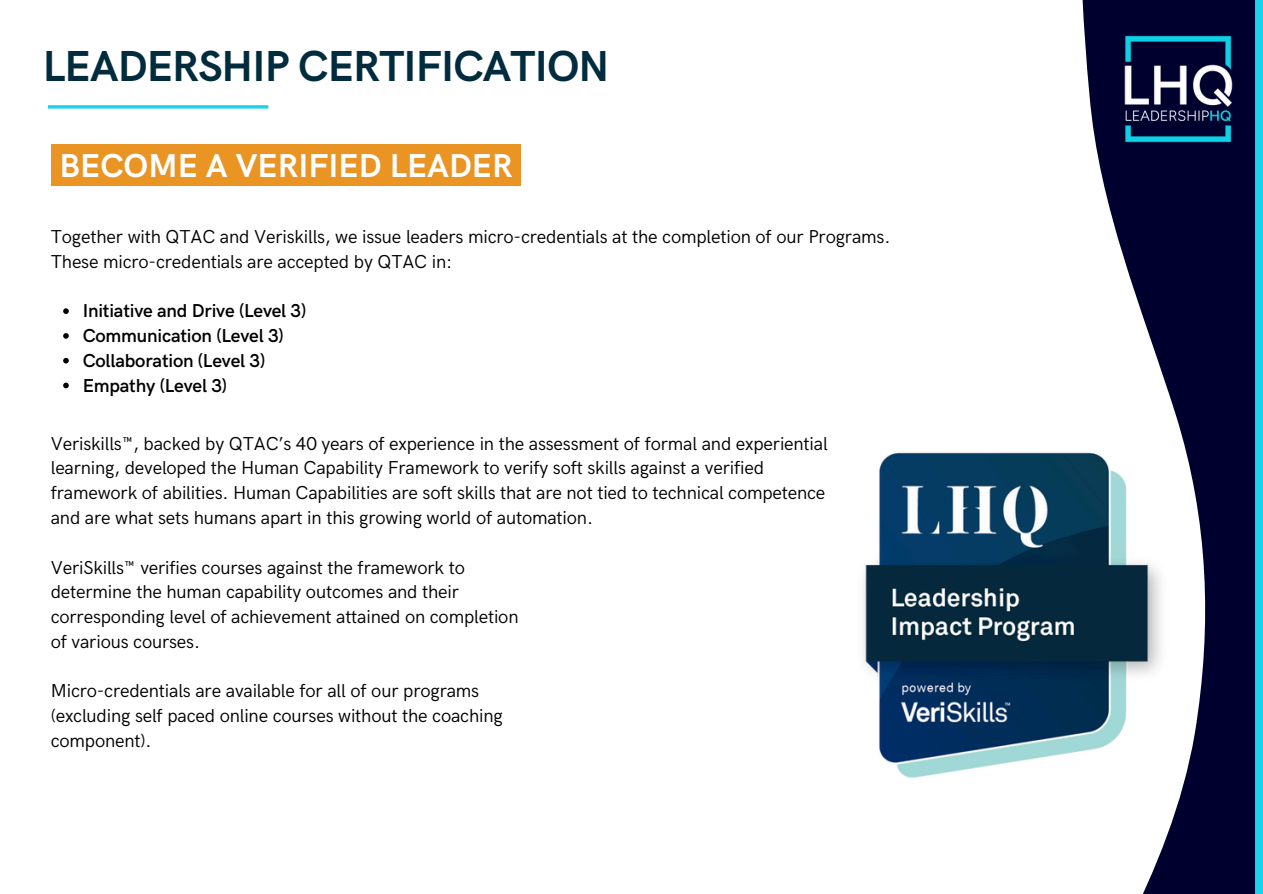
<style>
.page{position:relative;width:1263px;height:894px;background:#fff}
.page>*{position:absolute;margin:0;border:0;box-sizing:border-box;transform-origin:0 0}
.t1{font:700 43.5px "HK Grotesk";letter-spacing:-.02em;color:#012c3d}
.t2{font:700 33.3px "HK Grotesk";color:#fff}
.t3{font:18.75px/24.8px "HK Grotesk";letter-spacing:-.01em;color:#000}
.t4{font:600 18.75px "HK Grotesk";letter-spacing:-.01em;color:#000}
</style>
<div class="page">
<svg style="left:63px;top:308px;width:6px;height:6px"></svg>
<svg style="left:63px;top:333px;width:6px;height:5px"></svg>
<svg style="left:63px;top:358px;width:6px;height:5px"></svg>
<svg style="left:63px;top:382px;width:6px;height:6px"></svg>
<img style="left:863px;top:452px;width:130px;height:326px">
<svg style="left:993px;top:266px;width:262px;height:627px"></svg>
<img style="left:1082px;top:0;width:173px;height:266px">
<div style="left:1255px;top:0;width:8px;height:893px;background:#1ad3eb"></div>
<div style="left:51px;top:145px;width:470px;height:41px;background:#ea9423"></div>
<hr style="left:48px;top:105px;width:220px;height:3px;background:#1ad3eb">
<p class="t1" style="left:43px;top:41px;width:568px">LEADERSHIP CERTIFICATION</p>
<p class="t2" style="left:59px;top:147px;width:455px">BECOME A VERIFIED LEADER</p>
<p class="t3" style="left:51px;top:225px;width:841px">Together with QTAC and Veriskills, we issue leaders micro-credentials at the completion of our Programs.<br>These micro-credentials are accepted by QTAC in:</p>
<p class="t4" style="left:83px;top:300px;width:225px">Initiative and Drive (Level 3)</p>
<h1 class="t4" style="left:83px;top:325px;width:203px">Communication (Level 3)</h1>
<p class="t4" style="left:83px;top:350px;width:184px">Collaboration (Level 3)</p>
<h2 class="t4" style="left:83px;top:374px;width:146px">Empathy (Level 3)</h2>
<p class="t3" style="left:51px;top:431px;width:778px">Veriskills™, backed by QTAC’s 40 years of experience in the assessment of formal and experiential learning, developed the Human Capability Framework to verify soft skills against a verified framework of abilities. Human Capabilities are soft skills that are not tied to technical competence and are what sets humans apart in this growing world of automation.</p>
<p class="t3" style="left:51px;top:555px;width:416px">VeriSkills™ verifies courses against the framework to</p>
<p class="t3" style="left:51px;top:580px;width:410px">determine the human capability outcomes and their</p>
<p class="t3" style="left:51px;top:605px;width:469px">corresponding level of achievement attained on completion</p>
<p class="t3" style="left:51px;top:629px;width:151px">of various courses.</p>
<p class="t3" style="left:51px;top:679px;width:430px">Micro-credentials are available for all of our programs</p>
<p class="t3" style="left:51px;top:704px;width:453px">(excluding self paced online courses without the coaching</p>
<p class="t3" style="left:51px;top:728px;width:102px">component).</p>
</div>
